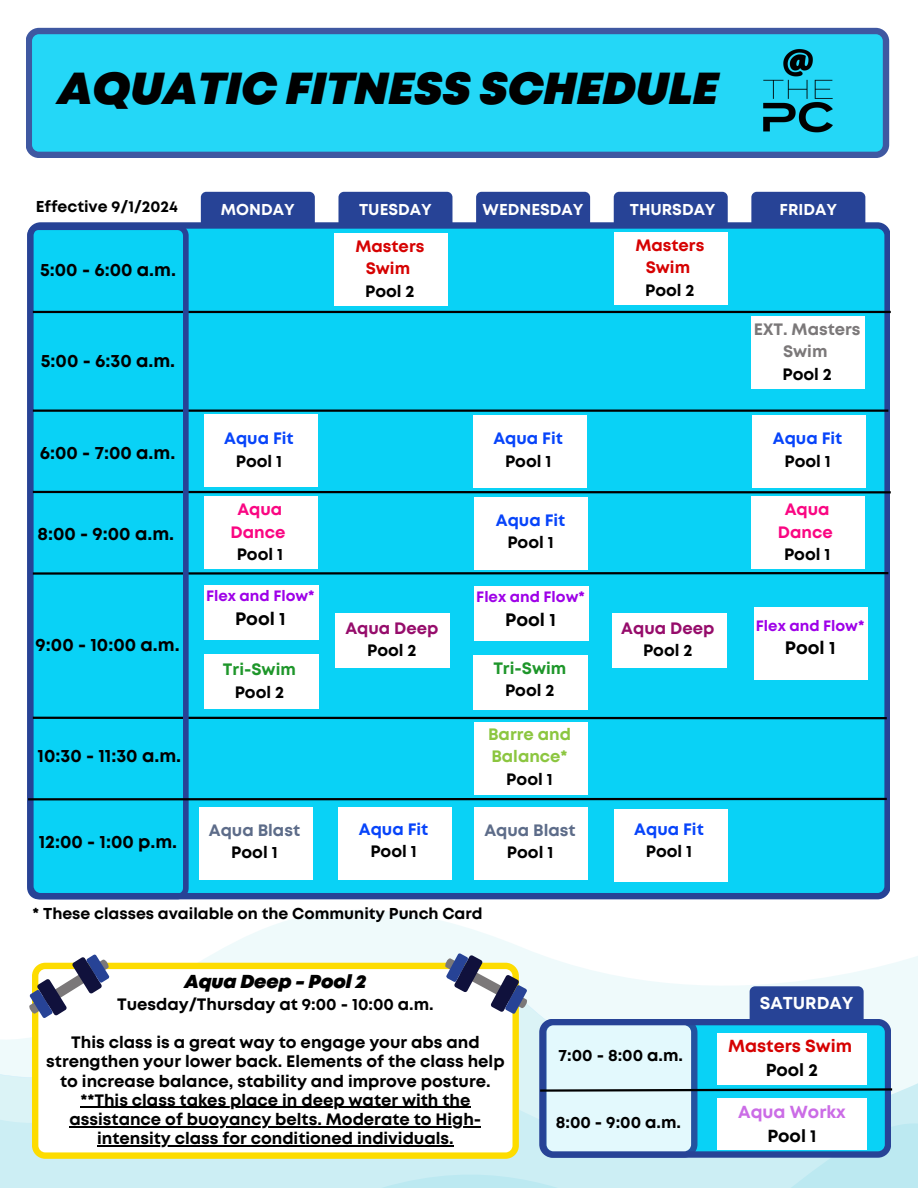
<style>
.page{position:relative;width:918px;height:1188px;background:#fff}
.page>*{position:absolute;margin:0;border:0;box-sizing:border-box;transform-origin:0 0}
.t1{font:italic 900 44.85px "Mont";color:#000}
.t2{font:italic 900 18.75px "Mont";color:#000}
.t3{font:700 18px "Mont";color:#000}
.t4{font:700 17.4px/23.7px "Mont";color:#d60202;text-align:center}
.t5{font:700 17.4px/23.7px "Mont";color:#cb6ce6;text-align:center}
.t6{font:700 17.25px "Mont";color:#fff}
.t7{font:700 16.5px/19.2px "Mont";color:#000;text-align:center}
.t8{font:700 16.5px "Mont";color:#0744fa}
.t9{font:700 16.5px/22.5px "Mont";color:#5d6c89;text-align:center}
.t10{font:700 16.5px/22.5px "Mont";color:#d60202;text-align:center}
.t11{font:700 16.5px "Mont";color:#fa0682}
.t12{font:700 16.5px "Mont";color:#960c6b}
.t13{font:700 16.5px/22.5px "Mont";color:#8cc640}
.t14{font:700 16.5px "Mont";color:#1e962a}
.t15{font:700 16.5px/22.5px "Mont";color:#7b7879;text-align:center}
.t16{font:700 15.75px "Mont";color:#000}
.t17{font:700 15.75px "Mont";color:#fff}
.t18{font:700 15px "Mont";color:#9e00e8}
.s1{color:#000}
</style>
<div class="page">
<svg style="left:26px;top:28px;width:863px;height:130px;background:#27c6ec"></svg>
<img style="left:754px;top:45px;width:88px;height:95px">
<div style="left:201px;top:192px;width:114px;height:30px;background:#274396"></div>
<div style="left:338px;top:192px;width:114px;height:30px;background:#274396"></div>
<div style="left:476px;top:192px;width:114px;height:30px;background:#274396"></div>
<div style="left:614px;top:192px;width:114px;height:30px;background:#274396"></div>
<div style="left:751px;top:192px;width:114px;height:30px;background:#274396"></div>
<svg style="left:36px;top:899px;width:882px;height:71px"></svg>
<svg style="left:0;top:997px;width:918px;height:104px;fill:#effafb"></svg>
<svg style="left:0;top:1101px;width:918px;height:87px;background:#c9edf3"></svg>
<div style="left:34px;top:222px;width:856px;height:677px;background:#09d2f6"></div>
<div style="left:338px;top:807px;width:114px;height:73px;background:#fff"></div>
<div style="left:199px;top:807px;width:114px;height:73px;background:#fff"></div>
<div style="left:474px;top:722px;width:114px;height:73px;background:#fff"></div>
<div style="left:612px;top:614px;width:114px;height:54px;background:#fff"></div>
<div style="left:474px;top:587px;width:114px;height:54px;background:#fff"></div>
<div style="left:473px;top:655px;width:114px;height:54px;background:#fff"></div>
<div style="left:204px;top:654px;width:114px;height:54px;background:#fff"></div>
<div style="left:204px;top:585px;width:114px;height:54px;background:#fff"></div>
<div style="left:754px;top:607px;width:114px;height:72px;background:#fff"></div>
<div style="left:204px;top:496px;width:114px;height:73px;background:#fff"></div>
<div style="left:204px;top:414px;width:114px;height:73px;background:#fff"></div>
<div style="left:473px;top:415px;width:114px;height:72px;background:#fff"></div>
<div style="left:752px;top:415px;width:114px;height:72px;background:#fff"></div>
<div style="left:751px;top:496px;width:114px;height:73px;background:#fff"></div>
<div style="left:751px;top:316px;width:114px;height:73px;background:#fff"></div>
<div style="left:614px;top:232px;width:114px;height:73px;background:#fff"></div>
<div style="left:334px;top:233px;width:114px;height:73px;background:#fff"></div>
<div style="left:475px;top:807px;width:113px;height:73px;background:#fff"></div>
<hr style="left:32px;top:311px;width:859px;height:2px;background:#000">
<hr style="left:30px;top:410px;width:858px;height:2px;background:#000">
<hr style="left:32px;top:491px;width:859px;height:2px;background:#000">
<hr style="left:30px;top:572px;width:858px;height:3px;background:#000">
<hr style="left:28px;top:717px;width:859px;height:2px;background:#000">
<div style="left:474px;top:497px;width:114px;height:73px;background:#fff"></div>
<div style="left:614px;top:809px;width:114px;height:73px;background:#fff"></div>
<svg style="left:32px;top:963px;width:487px;height:196px"></svg>
<hr style="left:80px;top:1107px;width:391px;height:1px;background:#000">
<hr style="left:70px;top:1126px;width:411px;height:1px;background:#000">
<hr style="left:97px;top:1145px;width:357px;height:1px;background:#000">
<svg style="left:439px;top:933px;width:455px;height:225px"></svg>
<svg style="left:27px;top:954px;width:83px;height:64px"></svg>
<svg style="left:27px;top:224px;width:162px;height:675px;background:#10b6e1"></svg>
<div style="left:335px;top:613px;width:114px;height:54px;background:#fff"></div>
<hr style="left:28px;top:798px;width:859px;height:2px;background:#000">
<h3 class="t1" style="left:58px;top:71px;width:662px">AQUATIC FITNESS SCHEDULE</h3>
<p class="t16" style="left:36px;top:201px;width:144px">Effective 9/1/2024</p>
<h3 class="t3" style="left:40px;top:263px;width:137px">5:00 - 6:00 a.m.</h3>
<p class="t3" style="left:41px;top:354px;width:136px">5:00 - 6:30 a.m.</p>
<p class="t3" style="left:40px;top:446px;width:137px">6:00 - 7:00 a.m.</p>
<p class="t3" style="left:38px;top:527px;width:138px">8:00 - 9:00 a.m.</p>
<p class="t3" style="left:36px;top:638px;width:145px">9:00 - 10:00 a.m.</p>
<p class="t3" style="left:38px;top:749px;width:145px">10:30 - 11:30 a.m.</p>
<p class="t3" style="left:39px;top:835px;width:140px">12:00 - 1:00 p.m.</p>
<h3 class="t17" style="left:221px;top:204px;width:75px">MONDAY</h3>
<p class="t17" style="left:359px;top:204px;width:74px">TUESDAY</p>
<p class="t17" style="left:483px;top:204px;width:102px">WEDNESDAY</p>
<p class="t17" style="left:630px;top:204px;width:87px">THURSDAY</p>
<p class="t17" style="left:780px;top:204px;width:59px">FRIDAY</p>
<p class="t10" style="left:355px;top:236px;width:70px">Masters<br>Swim</p>
<p class="t7" style="left:365px;top:283px;width:51px">Pool 2</p>
<p class="t10" style="left:635px;top:235px;width:70px">Masters<br>Swim</p>
<p class="t7" style="left:645px;top:282px;width:51px">Pool 2</p>
<p class="t15" style="left:754px;top:319px;width:108px">EXT. Masters<br>Swim</p>
<h2 class="t7" style="left:783px;top:366px;width:51px">Pool 2</h2>
<p class="t8" style="left:224px;top:432px;width:71px">Aqua Fit</p>
<p class="t7" style="left:236px;top:452px;width:48px">Pool 1</p>
<p class="t8" style="left:493px;top:432px;width:71px">Aqua Fit</p>
<p class="t7" style="left:505px;top:452px;width:48px">Pool 1</p>
<h3 class="t8" style="left:773px;top:432px;width:71px">Aqua Fit</h3>
<p class="t7" style="left:784px;top:453px;width:48px">Pool 1</p>
<p class="t11" style="left:237px;top:503px;width:46px">Aqua</p>
<p class="t11" style="left:231px;top:526px;width:56px">Dance</p>
<p class="t7" style="left:237px;top:546px;width:48px">Pool 1</p>
<p class="t18" style="left:206px;top:591px;width:110px">Flex and Flow*</p>
<p class="t3" style="left:235px;top:612px;width:52px">Pool 1</p>
<p class="t14" style="left:223px;top:663px;width:74px">Tri-Swim</p>
<p class="t7" style="left:235px;top:684px;width:51px">Pool 2</p>
<p class="t12" style="left:345px;top:622px;width:95px">Aqua Deep</p>
<p class="t7" style="left:367px;top:642px;width:51px">Pool 2</p>
<p class="t8" style="left:496px;top:514px;width:71px">Aqua Fit</p>
<p class="t7" style="left:507px;top:534px;width:48px">Pool 1</p>
<p class="t18" style="left:476px;top:592px;width:110px">Flex and Flow*</p>
<p class="t3" style="left:505px;top:613px;width:52px">Pool 1</p>
<p class="t14" style="left:493px;top:662px;width:74px">Tri-Swim</p>
<p class="t7" style="left:505px;top:682px;width:51px">Pool 2</p>
<p class="t12" style="left:621px;top:622px;width:95px">Aqua Deep</p>
<p class="t7" style="left:643px;top:642px;width:51px">Pool 2</p>
<p class="t11" style="left:785px;top:503px;width:46px">Aqua</p>
<p class="t11" style="left:778px;top:526px;width:56px">Dance</p>
<p class="t7" style="left:784px;top:546px;width:48px">Pool 1</p>
<h3 class="t18" style="left:756px;top:620px;width:110px">Flex and Flow*</h3>
<h3 class="t3" style="left:785px;top:641px;width:52px">Pool 1</h3>
<p class="t13" style="left:488px;top:724px;width:84px">Barre and<br>Balance*</p>
<p class="t7" style="left:506px;top:771px;width:48px">Pool 1</p>
<p class="t9" style="left:209px;top:820px;width:93px">Aqua Blast</p>
<p class="t7" style="left:231px;top:844px;width:48px">Pool 1</p>
<p class="t8" style="left:359px;top:823px;width:71px">Aqua Fit</p>
<p class="t7" style="left:370px;top:843px;width:48px">Pool 1</p>
<p class="t9" style="left:484px;top:820px;width:93px">Aqua Blast<br><span class="s1">Pool 1</span></p>
<p class="t8" style="left:634px;top:823px;width:71px">Aqua Fit</p>
<p class="t7" style="left:646px;top:843px;width:48px">Pool 1</p>
<p class="t16" style="left:33px;top:908px;width:451px">* These classes available on the Community Punch Card</p>
<h4 class="t2" style="left:184px;top:975px;width:184px">Aqua Deep - Pool 2</h4>
<p class="t7" style="left:117px;top:996px;width:318px">Tuesday/Thursday at 9:00 - 10:00 a.m.</p>
<h3 class="t7" style="left:46px;top:1034px;width:460px">This class is a great way to engage your abs and strengthen your lower back. Elements of the class help to increase balance, stability and improve posture.</h3>
<h3 class="t7" style="left:80px;top:1092px;width:392px">**This class takes place in deep water with the</h3>
<h3 class="t7" style="left:70px;top:1111px;width:413px">assistance of buoyancy belts. Moderate to High-</h3>
<h3 class="t7" style="left:97px;top:1130px;width:358px">intensity class for conditioned individuals.</h3>
<p class="t7" style="left:559px;top:1047px;width:126px">7:00 - 8:00 a.m.</p>
<h4 class="t7" style="left:556px;top:1114px;width:127px">8:00 - 9:00 a.m.</h4>
<h4 class="t6" style="left:760px;top:997px;width:95px">SATURDAY</h4>
<h4 class="t4" style="left:728px;top:1036px;width:126px">Masters Swim<br><span class="s1">Pool 2</span></h4>
<h4 class="t5" style="left:738px;top:1101px;width:109px">Aqua Workx<br><span class="s1">Pool 1</span></h4>
</div>
